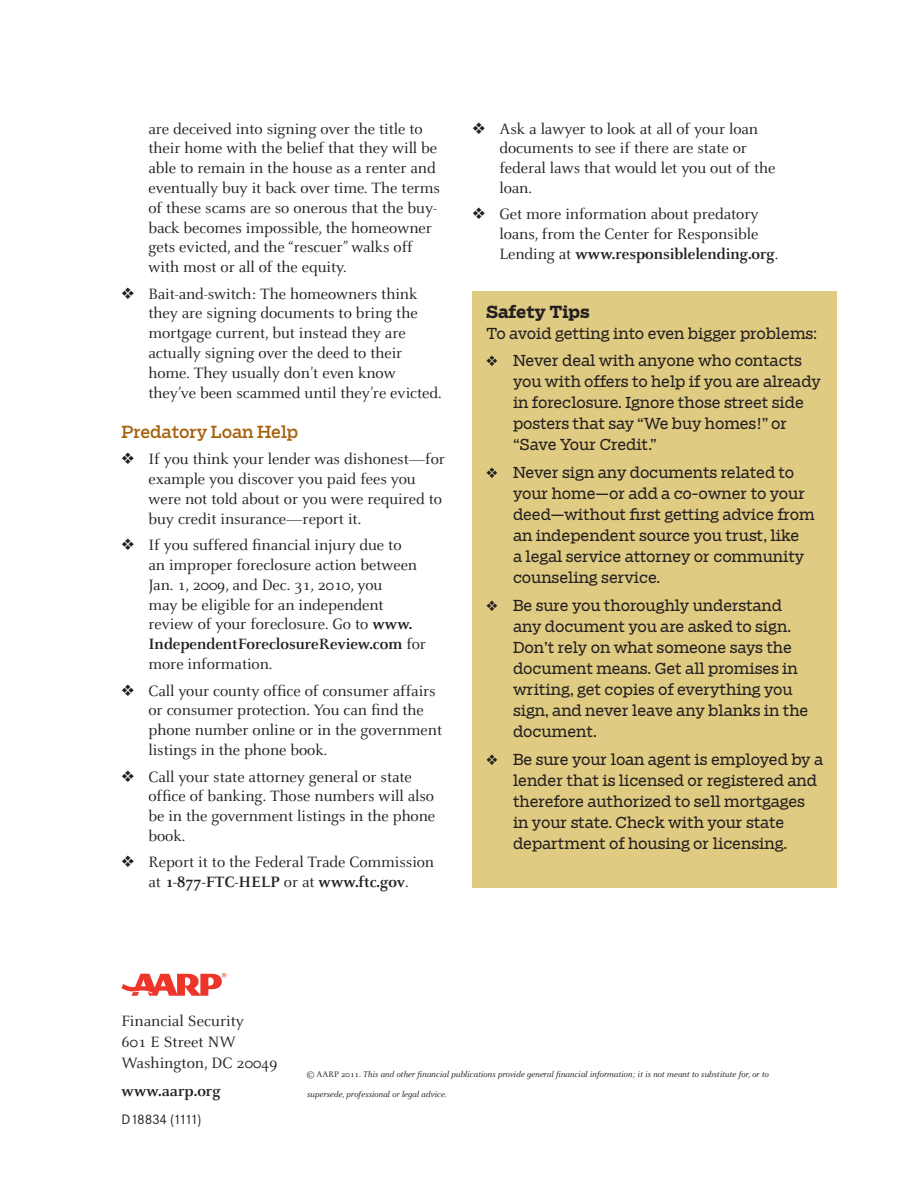
<style>
.page{position:relative;width:918px;height:1188px;background:#fff}
.page>*{position:absolute;margin:0;border:0;box-sizing:border-box;transform-origin:0 0}
.t1{font:16.5px/19.8px "Celeste";letter-spacing:-.005em;color:#231f20}
.t2{font:16.5px "Boomer Serif";letter-spacing:-.01em;color:#a6600b}
.t3{font:700 16.5px "Celeste";color:#231f20}
.t4{font:700 16.5px "Boomer Serif";color:#231f20}
.t5{font:15px/21px "Boomer Serif";letter-spacing:-.005em;color:#231f20}
.t6{font:13.5px "Corporate SBQ";letter-spacing:-.045em;color:#231f20}
.t7{font:italic 9px "Celeste";letter-spacing:-.005em;color:#231f20}
.s1{font-weight:700}
.s2{font-style:normal}
</style>
<div class="page">
<svg style="left:122px;top:973px;width:104px;height:23px"></svg>
<div style="left:472px;top:291px;width:365px;height:597px;background:#e0cb82"></div>
<p class="t1" style="left:148px;top:119px;width:293px">are deceived into signing over the title to their home with the belief that they will be able to remain in the house as a renter and eventually buy it back over time. The terms of these scams are so onerous that the buy&shy;back becomes impossible, the homeowner gets evicted, and the “rescuer” walks off with most or all of the equity.</p>
<p class="t1" style="left:148px;top:284px;width:295px">Bait-and-switch: The homeowners think they are signing documents to bring the mortgage current, but instead they are actually signing over the deed to their home. They usually don’t even know they’ve been scammed until they’re evicted.</p>
<p class="t2" style="left:122px;top:422px;width:178px">Predatory Loan Help</p>
<p class="t1" style="left:148px;top:450px;width:298px">If you think your lender was dishonest—for example you discover you paid fees you were not told about or you were required to buy credit insurance—report it.</p>
<p class="t1" style="left:148px;top:536px;width:279px">If you suffered financial injury due to<br>an improper foreclosure action between Jan. 1, 2009, and Dec. 31, 2010, you<br>may be eligible for an independent review of your foreclosure. Go to <span class="s1">www.<br>IndependentForeclosureReview.com</span> for more information.</p>
<p class="t1" style="left:148px;top:681px;width:295px">Call your county office of consumer affairs or consumer protection. You can find the phone number online or in the government listings in the phone book.</p>
<p class="t1" style="left:148px;top:767px;width:288px">Call your state attorney general or state office of banking. Those numbers will also be in the government listings in the phone book.</p>
<p class="t1" style="left:148px;top:853px;width:287px">Report it to the Federal Trade Commission at <span class="s1">1-877-FTC-HELP</span> or at <span class="s1">www.ftc.gov</span>.</p>
<p class="t1" style="left:499px;top:119px;width:278px">Ask a lawyer to look at all of your loan documents to see if there are state or federal laws that would let you out of the loan.</p>
<p class="t1" style="left:499px;top:205px;width:280px">Get more information about predatory loans, from the Center for Responsible<br>Lending at <span class="s1">www.responsiblelending.org</span>.</p>
<p class="t4" style="left:486px;top:301px;width:105px">Safety Tips</p>
<p class="t5" style="left:513px;top:319px;width:306px;line-height:27.8px;text-indent:-27px">To avoid getting into even bigger problems:<br>Never deal with anyone who contacts</p>
<p class="t5" style="left:513px;top:371px;width:309px">you with offers to help if you are already in foreclosure. Ignore those street side posters that say “We buy homes!” or “Save Your Credit.”</p>
<p class="t5" style="left:513px;top:462px;width:303px">Never sign any documents related to your home—or add a co-owner to your deed—without first getting advice from an independent source you trust, like<br>a legal service attorney or community counseling service.</p>
<p class="t5" style="left:513px;top:595px;width:297px">Be sure you thoroughly understand any document you are asked to sign.<br>Don’t rely on what someone says the document means. Get all promises in writing, get copies of everything you sign, and never leave any blanks in the document.</p>
<p class="t5" style="left:513px;top:749px;width:312px">Be sure your loan agent is employed by a lender that is licensed or registered and therefore authorized to sell mortgages in your state. Check with your state department of housing or licensing.</p>
<p class="t1" style="left:122px;top:1011px;width:158px;line-height:21px">Financial Security<br>601 E Street NW<br>Washington, DC 20049</p>
<p class="t3" style="left:122px;top:1081px;width:101px">www.aarp.org</p>
<p class="t6" style="left:122px;top:1111px;width:81px">D18834 (1111)</p>
<p class="t7" style="left:307px;top:1070px;width:463px"><span class="s2">© AARP 2011.</span> This and other financial publications provide general financial information; it is not meant to substitute for, or to</p>
<p class="t7" style="left:307px;top:1089px;width:141px">supersede, professional or legal advice.</p>
</div>
